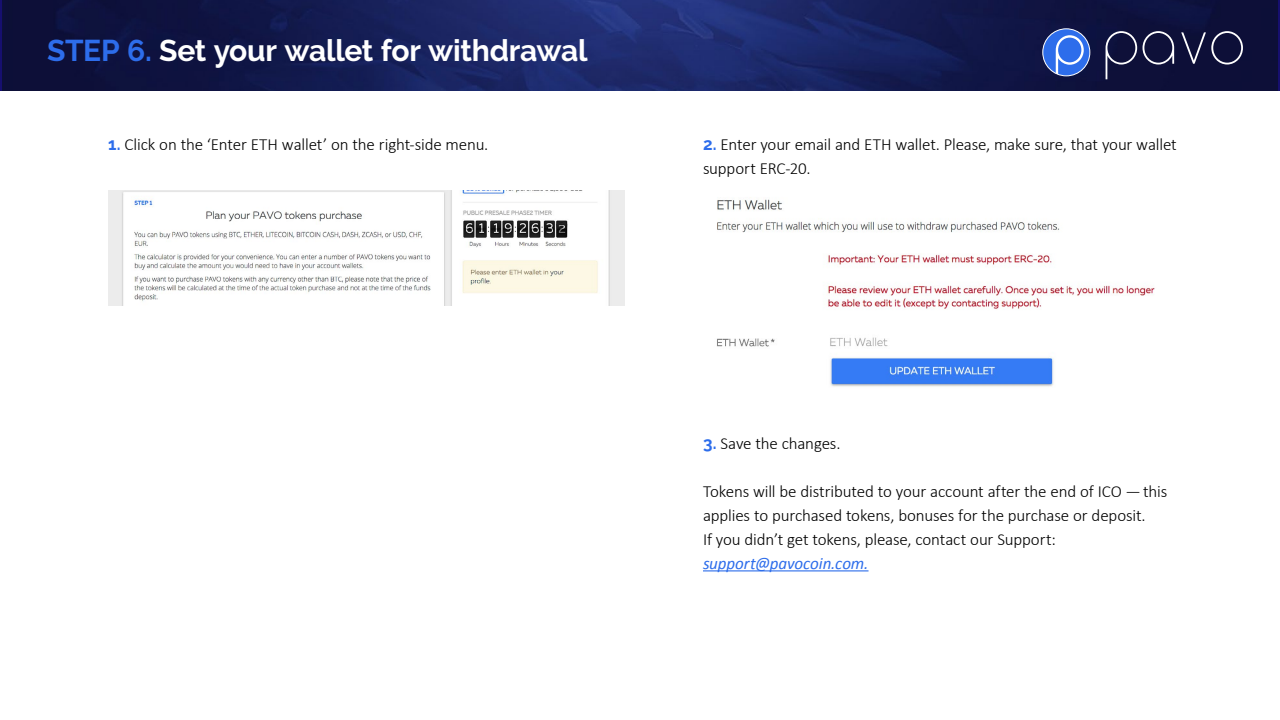
<style>
.page{position:relative;width:1280px;height:720px;background:#fff}
.page>*{position:absolute;margin:0;border:0;box-sizing:border-box;transform-origin:0 0}
.t1{font:700 30px "Raleway";letter-spacing:-.01em;color:#fff}
.t2{font:300 17px/24px "Calibri";letter-spacing:-.01em;color:#000}
.t3{font:italic 17px "Calibri";letter-spacing:-.005em;color:#2d6deb}
.s1{color:#2d6deb}
.s2{font-family:"Raleway";font-weight:700;color:#2d6deb}
</style>
<div class="page">
<img style="left:3px;top:0;width:1274px;height:91px">
<div style="left:1043px;top:29px;width:47px;height:47px;background:#2d6deb;border-radius:50%"></div>
<div style="left:1043px;top:29px;width:47px;height:47px;border:1px solid #fff;border-radius:50%"></div>
<svg style="left:1106px;top:31px;width:31px;height:48px"></svg>
<svg style="left:1143px;top:31px;width:31px;height:34px"></svg>
<svg style="left:1181px;top:31px;width:62px;height:34px"></svg>
<svg style="left:1056px;top:35px;width:28px;height:39px"></svg>
<hr style="left:703px;top:570px;width:166px;height:1px;background:#2d6deb">
<img style="left:108px;top:190px;width:517px;height:116px">
<img style="left:717px;top:197px;width:438px;height:190px">
<h1 class="t1" style="left:47px;top:34px;width:542px"><span class="s1">STEP 6.</span> Set your wallet for withdrawal</h1>
<p class="t2" style="left:108px;top:132px;width:382px"><span class="s2">1.</span> Click on the ‘Enter ETH wallet’ on the right-side menu.</p>
<p class="t2" style="left:703px;top:132px;width:475px"><span class="s2">2.</span> Enter your email and ETH wallet. Please, make sure, that your wallet support ERC-20.</p>
<p class="t2" style="left:703px;top:431px;width:139px"><span class="s2">3.</span> Save the changes.</p>
<p class="t2" style="left:703px;top:479px;width:466px">Tokens will be distributed to your account after the end of ICO — this applies to purchased tokens, bonuses for the purchase or deposit.<br>If you didn’t get tokens, please, contact our Support:</p>
<p class="t3" style="left:703px;top:552px;width:167px">support@pavocoin.com.</p>
</div>
